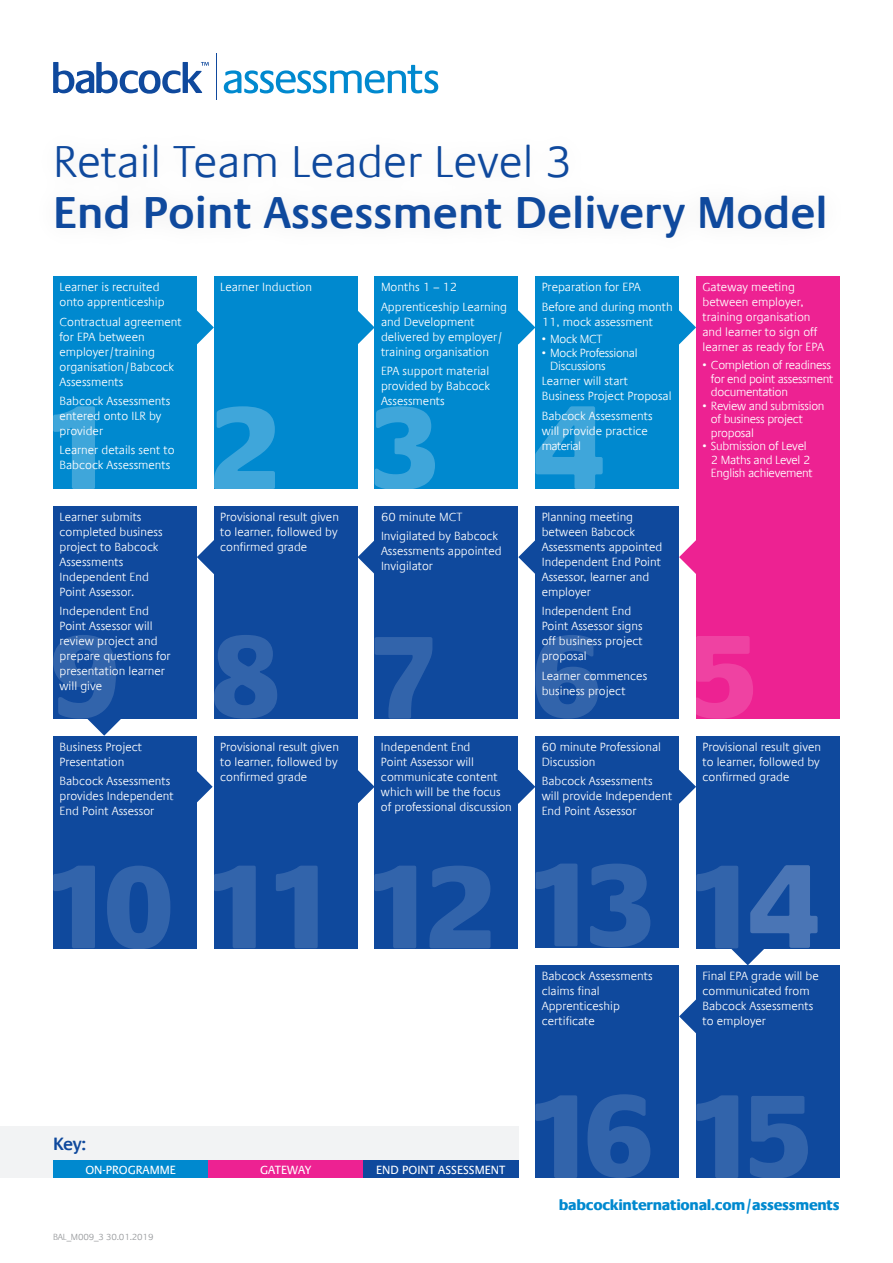
<style>
.page{position:relative;width:893px;height:1263px;background:#fff}
.page>*{position:absolute;margin:0;border:0;box-sizing:border-box;transform-origin:0 0}
.t1{font:600 45px "Praxis Com";color:#0f499d}
.t2{font:300 45px "Praxis Com";color:#0f499d}
.Introduction_text{font:600 18px "Praxis Com";color:#0f499d}
.t3{font:800 15px "Praxis Com";letter-spacing:-.02em;color:#0089cf}
.EPA_White_Text{font:300 12px/15px "Praxis Com";color:#fff}
.EPA_White_Text-2{font:300 12px/13.5px "Praxis Com";letter-spacing:-.025em;color:#fff}
.EPA_White_Text-3{font:12px "Praxis Com";color:#fff}
.t4{font:300 9px "Praxis Com";letter-spacing:-.02em;color:#939598}
</style>
<div class="page">
<svg style="left:53px;top:62px;width:156px;height:32px"></svg>
<hr style="left:216px;top:53px;width:1px;height:46px;background:#0f499d">
<svg style="left:224px;top:65px;width:214px;height:28px"></svg>
<svg style="left:197px;top:310px;width:17px;height:34px"></svg>
<svg style="left:358px;top:310px;width:17px;height:34px"></svg>
<svg style="left:518px;top:310px;width:17px;height:34px"></svg>
<svg style="left:679px;top:310px;width:17px;height:34px"></svg>
<svg style="left:679px;top:540px;width:17px;height:34px"></svg>
<svg style="left:518px;top:540px;width:17px;height:34px"></svg>
<svg style="left:358px;top:540px;width:17px;height:34px"></svg>
<svg style="left:197px;top:540px;width:17px;height:34px"></svg>
<svg style="left:518px;top:770px;width:17px;height:34px"></svg>
<svg style="left:358px;top:770px;width:17px;height:34px"></svg>
<svg style="left:197px;top:771px;width:16px;height:32px"></svg>
<svg style="left:679px;top:770px;width:17px;height:34px"></svg>
<svg style="left:679px;top:999px;width:17px;height:34px"></svg>
<div style="left:53px;top:276px;width:144px;height:213px;background:#0089cf"></div>
<div style="left:214px;top:276px;width:144px;height:213px;background:#0089cf"></div>
<div style="left:375px;top:276px;width:143px;height:213px;background:#0089cf"></div>
<div style="left:535px;top:276px;width:144px;height:213px;background:#0089cf"></div>
<div style="left:53px;top:736px;width:144px;height:212px;background:#0f499d"></div>
<div style="left:375px;top:736px;width:143px;height:212px;background:#0f499d"></div>
<div style="left:53px;top:506px;width:144px;height:213px;background:#0f499d"></div>
<div style="left:535px;top:736px;width:144px;height:211px;background:#0f499d"></div>
<div style="left:375px;top:506px;width:143px;height:213px;background:#0f499d"></div>
<div style="left:696px;top:965px;width:144px;height:213px;background:#0f499d"></div>
<div style="left:535px;top:506px;width:144px;height:213px;background:#0f499d"></div>
<div style="left:696px;top:736px;width:144px;height:212px;background:#0f499d"></div>
<div style="left:214px;top:736px;width:144px;height:212px;background:#0f499d"></div>
<div style="left:214px;top:506px;width:144px;height:213px;background:#0f499d"></div>
<div style="left:535px;top:965px;width:144px;height:213px;background:#0f499d"></div>
<div style="left:696px;top:276px;width:144px;height:443px;background:#ed2292"></div>
<div style="left:0;top:1127px;width:518px;height:51px;background:#f2f3f4"></div>
<div style="left:53px;top:1161px;width:155px;height:17px;background:#0089cf"></div>
<div style="left:208px;top:1161px;width:155px;height:17px;background:#ed2292"></div>
<div style="left:363px;top:1161px;width:155px;height:17px;background:#0f499d"></div>
<svg style="left:53px;top:406px;width:42px;height:83px"></svg>
<svg style="left:53px;top:866px;width:117px;height:83px"></svg>
<svg style="left:53px;top:635px;width:68px;height:101px"></svg>
<svg style="left:214px;top:406px;width:61px;height:83px"></svg>
<svg style="left:214px;top:866px;width:104px;height:82px"></svg>
<svg style="left:214px;top:635px;width:63px;height:84px"></svg>
<svg style="left:375px;top:406px;width:60px;height:83px"></svg>
<svg style="left:374px;top:866px;width:117px;height:82px"></svg>
<svg style="left:375px;top:637px;width:57px;height:82px"></svg>
<svg style="left:535px;top:406px;width:68px;height:83px"></svg>
<svg style="left:535px;top:1095px;width:42px;height:83px"></svg>
<svg style="left:696px;top:1095px;width:42px;height:83px"></svg>
<svg style="left:536px;top:863px;width:114px;height:84px"></svg>
<svg style="left:696px;top:865px;width:122px;height:100px"></svg>
<svg style="left:535px;top:635px;width:63px;height:84px"></svg>
<svg style="left:587px;top:1094px;width:63px;height:84px"></svg>
<svg style="left:696px;top:636px;width:57px;height:83px"></svg>
<svg style="left:750px;top:1096px;width:58px;height:82px"></svg>
<p class="t2" style="left:53px;top:136px;width:522px">Retail Team Leader Level 3</p>
<p class="t1" style="left:53px;top:186px;width:776px">End Point Assessment Delivery Model</p>
<p class="EPA_White_Text" style="left:60px;top:280px;width:107px">Learner is recruited onto apprenticeship</p>
<p class="EPA_White_Text" style="left:60px;top:314px;width:124px">Contractual agreement for EPA between employer/training organisation/Babcock<br>Assessments</p>
<p class="EPA_White_Text" style="left:60px;top:393px;width:112px">Babcock Assessments entered onto ILR by provider</p>
<p class="EPA_White_Text" style="left:60px;top:443px;width:117px">Learner details sent to<br>Babcock Assessments</p>
<p class="EPA_White_Text" style="left:60px;top:510px;width:105px">Learner submits completed business project to Babcock<br>Assessments<br>Independent End<br>Point Assessor.</p>
<p class="EPA_White_Text" style="left:60px;top:604px;width:112px">Independent End<br>Point Assessor will review project and prepare questions for presentation learner will give</p>
<p class="EPA_White_Text" style="left:60px;top:739px;width:84px">Business Project<br>Presentation</p>
<p class="EPA_White_Text" style="left:60px;top:773px;width:116px">Babcock Assessments provides Independent<br>End Point Assessor</p>
<p class="EPA_White_Text" style="left:220px;top:280px;width:93px">Learner Induction</p>
<p class="EPA_White_Text" style="left:381px;top:280px;width:78px">Months 1 – 12</p>
<p class="EPA_White_Text" style="left:381px;top:299px;width:128px">Apprenticeship Learning and Development delivered by employer/ training organisation</p>
<p class="EPA_White_Text" style="left:381px;top:363px;width:111px;text-align:justify">EPA support material provided by Babcock Assessments</p>
<p class="EPA_White_Text" style="left:542px;top:280px;width:101px">Preparation for EPA</p>
<p class="EPA_White_Text" style="left:542px;top:299px;width:132px">Before and during month<br>11, mock assessment</p>
<p class="EPA_White_Text" style="left:542px;top:332px;width:62px">• Mock MCT</p>
<p class="EPA_White_Text-2" style="left:550px;top:346px;width:89px;text-indent:-9px">• Mock Professional<br>Discussions</p>
<p class="EPA_White_Text" style="left:542px;top:374px;width:131px">Learner will start<br>Business Project Proposal</p>
<p class="EPA_White_Text" style="left:542px;top:408px;width:112px">Babcock Assessments will provide practice material</p>
<p class="EPA_White_Text" style="left:702px;top:280px;width:123px">Gateway meeting between employer, training organisation and learner to sign off learner as ready for EPA</p>
<p class="EPA_White_Text-2" style="left:711px;top:358px;width:124px;text-indent:-9px">• Completion of readiness for end point assessment documentation</p>
<p class="EPA_White_Text-2" style="left:711px;top:399px;width:115px;text-indent:-9px">• Review and submission of business project proposal</p>
<p class="EPA_White_Text-2" style="left:711px;top:439px;width:103px;text-indent:-9px">• Submission of Level<br>2 Maths and Level 2<br>English achievement</p>
<p class="EPA_White_Text" style="left:220px;top:510px;width:120px;text-align:justify">Provisional result given to learner, followed by confirmed grade</p>
<p class="EPA_White_Text" style="left:381px;top:510px;width:83px">60 minute MCT</p>
<p class="EPA_White_Text" style="left:381px;top:529px;width:122px">Invigilated by Babcock<br>Assessments appointed<br>Invigilator</p>
<p class="EPA_White_Text" style="left:542px;top:510px;width:122px">Planning meeting between Babcock<br>Assessments appointed<br>Independent End Point<br>Assessor, learner and employer</p>
<p class="EPA_White_Text" style="left:542px;top:604px;width:103px">Independent End<br>Point Assessor signs off business project proposal</p>
<p class="EPA_White_Text" style="left:542px;top:668px;width:107px">Learner commences business project</p>
<p class="EPA_White_Text" style="left:220px;top:739px;width:120px;text-align:justify">Provisional result given to learner, followed by confirmed grade</p>
<p class="EPA_White_Text" style="left:381px;top:739px;width:132px">Independent End<br>Point Assessor will communicate content which will be the focus of professional discussion</p>
<p class="EPA_White_Text" style="left:542px;top:739px;width:121px">60 minute Professional<br>Discussion</p>
<p class="EPA_White_Text" style="left:542px;top:773px;width:132px">Babcock Assessments will provide Independent<br>End Point Assessor</p>
<p class="EPA_White_Text" style="left:702px;top:739px;width:120px;text-align:justify">Provisional result given to learner, followed by confirmed grade</p>
<p class="EPA_White_Text" style="left:542px;top:969px;width:112px">Babcock Assessments claims final<br>Apprenticeship certificate</p>
<p class="EPA_White_Text" style="left:702px;top:969px;width:118px">Final EPA grade will be communicated from<br>Babcock Assessments to employer</p>
<p class="Introduction_text" style="left:53px;top:1133px;width:35px">Key:</p>
<p class="EPA_White_Text-3" style="left:85px;top:1163px;width:92px">ON-PROGRAMME</p>
<p class="EPA_White_Text-3" style="left:260px;top:1163px;width:53px">GATEWAY</p>
<p class="EPA_White_Text-3" style="left:376px;top:1163px;width:131px">END POINT ASSESSMENT</p>
<p class="t4" style="left:53px;top:1231px;width:102px">BAL_M009_3 30.01.2019</p>
<p class="t3" style="left:559px;top:1196px;width:282px">babcockinternational.com/assessments</p>
</div>
